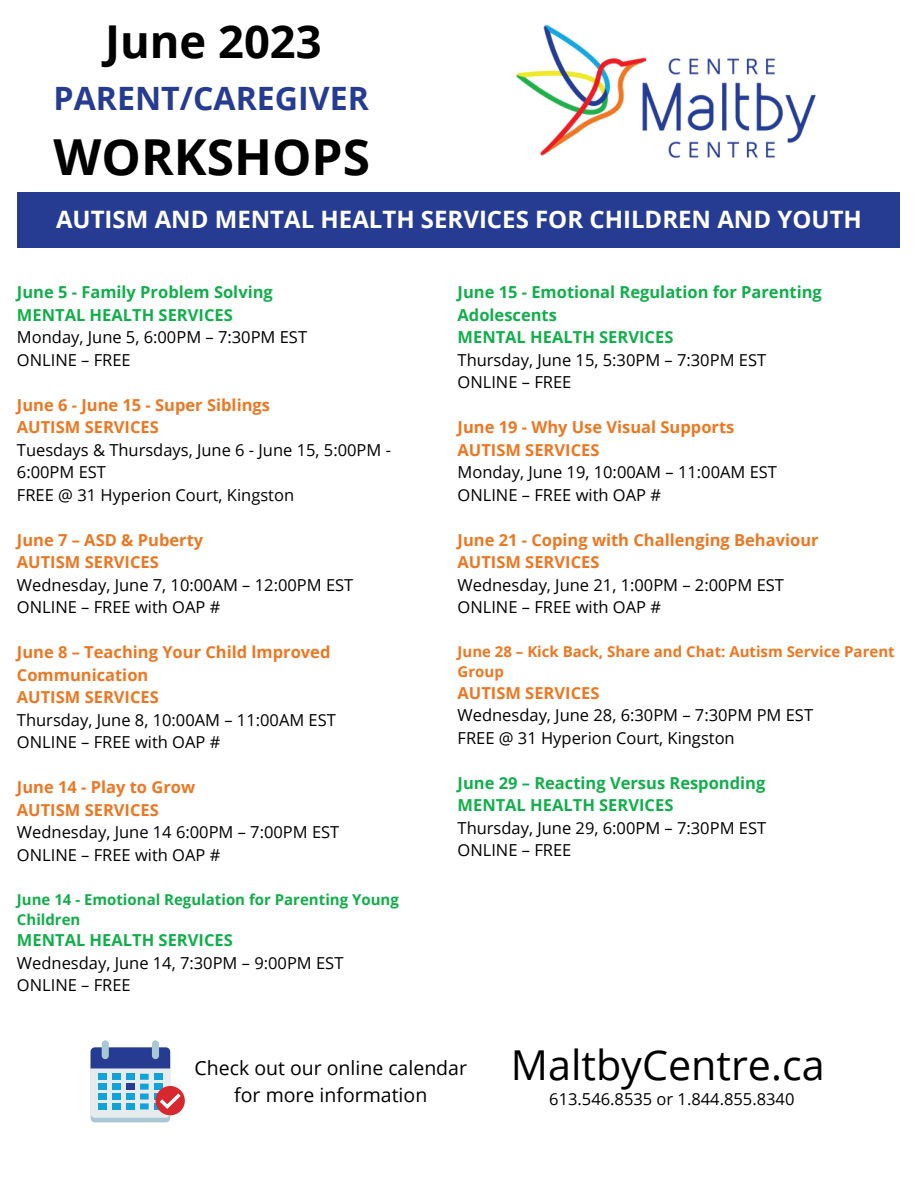
<style>
.page{position:relative;width:918px;height:1188px;background:#fff}
.page>*{position:absolute;margin:0;border:0;box-sizing:border-box;transform-origin:0 0}
.t1{font:700 49.65px "Open Sans";color:#000}
.t2{font:700 45.3px "Open Sans";color:#000}
.t3{font:41.25px "Open Sans";color:#000}
.t4{font:700 32.1px "Open Sans";color:#263c92}
.t5{font:700 24px "Open Sans";color:#fff}
.t6{font:19.5px/27px "Open Sans";color:#000;text-align:center}
.t7{font:16.5px/22.5px "Open Sans";color:#000}
.t8{font:700 16.5px/22.5px "Open Sans";color:#ec7723}
.t9{font:700 16.5px/22.5px "Open Sans";color:#12ae4b}
.t10{font:700 15px/20.2px "Open Sans";color:#ec7723}
.t11{font:700 15px/20.2px "Open Sans";color:#12ae4b}
</style>
<div class="page">
<div style="left:17px;top:192px;width:882px;height:55px;background:#263c92"></div>
<div style="left:91px;top:1052px;width:79px;height:70px;background:#aac7d4;border-radius:4px"></div>
<div style="left:91px;top:1047px;width:79px;height:71px;background:#e6ecee;border-radius:4px"></div>
<div style="left:91px;top:1047px;width:79px;height:21px;background:#263c92"></div>
<div style="left:98px;top:1074px;width:9px;height:6px;background:#10a2d8"></div>
<div style="left:112px;top:1074px;width:9px;height:6px;background:#10a2d8"></div>
<div style="left:126px;top:1074px;width:9px;height:6px;background:#10a2d8"></div>
<div style="left:140px;top:1074px;width:9px;height:6px;background:#10a2d8"></div>
<div style="left:154px;top:1074px;width:9px;height:6px;background:#10a2d8"></div>
<div style="left:98px;top:1084px;width:9px;height:6px;background:#10a2d8"></div>
<div style="left:112px;top:1084px;width:9px;height:6px;background:#10a2d8"></div>
<div style="left:126px;top:1084px;width:9px;height:6px;background:#263c92"></div>
<div style="left:140px;top:1084px;width:9px;height:6px;background:#10a2d8"></div>
<div style="left:154px;top:1084px;width:9px;height:6px;background:#10a2d8"></div>
<div style="left:98px;top:1094px;width:9px;height:6px;background:#10a2d8"></div>
<div style="left:112px;top:1094px;width:9px;height:6px;background:#10a2d8"></div>
<div style="left:126px;top:1094px;width:9px;height:6px;background:#10a2d8"></div>
<div style="left:140px;top:1094px;width:9px;height:6px;background:#10a2d8"></div>
<svg style="left:154px;top:1094px;width:2px;height:6px"></svg>
<div style="left:98px;top:1103px;width:9px;height:6px;background:#10a2d8"></div>
<div style="left:112px;top:1103px;width:9px;height:6px;background:#10a2d8"></div>
<div style="left:126px;top:1103px;width:9px;height:6px;background:#10a2d8"></div>
<div style="left:140px;top:1103px;width:9px;height:6px;background:#10a2d8"></div>
<div style="left:154px;top:1103px;width:9px;height:6px;background:#10a2d8"></div>
<div style="left:102px;top:1040px;width:7px;height:19px;background:#aac7d4;border-radius:4px"></div>
<div style="left:152px;top:1040px;width:7px;height:19px;background:#aac7d4;border-radius:4px"></div>
<div style="left:156px;top:1086px;width:29px;height:29px;background:#d7282f;border-radius:50%"></div>
<svg style="left:156px;top:1090px;width:28px;height:21px"></svg>
<img style="left:516px;top:24px;width:300px;height:134px">
<h2 class="t2" style="left:105px;top:10px;width:218px">June 2023</h2>
<h3 class="t4" style="left:54px;top:76px;width:317px">PARENT/CAREGIVER</h3>
<h1 class="t1" style="left:54px;top:122px;width:318px">WORKSHOPS</h1>
<h3 class="t5" style="left:56px;top:203px;width:807px">AUTISM AND MENTAL HEALTH SERVICES FOR CHILDREN AND YOUTH</h3>
<p class="t9" style="left:17px;top:281px;width:257px">June 5 - Family Problem Solving<br>MENTAL HEALTH SERVICES</p>
<p class="t7" style="left:17px;top:326px;width:292px">Monday, June 5, 6:00PM – 7:30PM EST<br>ONLINE – FREE</p>
<p class="t8" style="left:17px;top:393px;width:255px">June 6 - June 15 - Super Siblings<br>AUTISM SERVICES</p>
<p class="t7" style="left:17px;top:438px;width:376px">Tuesdays &amp; Thursdays, June 6 - June 15, 5:00PM -<br>6:00PM EST<br>FREE @ 31 Hyperion Court, Kingston</p>
<p class="t8" style="left:17px;top:528px;width:188px">June 7 – ASD &amp; Puberty<br>AUTISM SERVICES</p>
<p class="t7" style="left:17px;top:573px;width:338px">Wednesday, June 7, 10:00AM – 12:00PM EST<br>ONLINE – FREE with OAP #</p>
<p class="t8" style="left:17px;top:641px;width:315px">June 8 – Teaching Your Child lmproved<br>Communication<br>AUTISM SERVICES</p>
<p class="t7" style="left:17px;top:708px;width:321px">Thursday, June 8, 10:00AM – 11:00AM EST<br>ONLINE – FREE with OAP #</p>
<p class="t8" style="left:17px;top:776px;width:180px">June 14 - Play to Grow<br>AUTISM SERVICES</p>
<p class="t7" style="left:17px;top:821px;width:324px">Wednesday, June 14 6:00PM – 7:00PM EST<br>ONLINE – FREE with OAP #</p>
<p class="t11" style="left:17px;top:889px;width:384px">June 14 - Emotional Regulation for Parenting Young<br>Children</p>
<p class="t9" style="left:17px;top:929px;width:217px">MENTAL HEALTH SERVICES</p>
<p class="t7" style="left:17px;top:951px;width:328px">Wednesday, June 14, 7:30PM – 9:00PM EST<br>ONLINE – FREE</p>
<p class="t9" style="left:458px;top:281px;width:366px">June 15 - Emotional Regulation for Parenting<br>Adolescents<br>MENTAL HEALTH SERVICES</p>
<p class="t7" style="left:458px;top:348px;width:310px">Thursday, June 15, 5:30PM – 7:30PM EST<br>ONLINE – FREE</p>
<p class="t8" style="left:458px;top:416px;width:278px">June 19 - Why Use Visual Supports<br>AUTISM SERVICES</p>
<p class="t7" style="left:458px;top:461px;width:321px">Monday, June 19, 10:00AM – 11:00AM EST<br>ONLINE – FREE with OAP #</p>
<p class="t8" style="left:458px;top:528px;width:363px">June 21 - Coping with Challenging Behaviour<br>AUTISM SERVICES</p>
<p class="t7" style="left:458px;top:573px;width:328px">Wednesday, June 21, 1:00PM – 2:00PM EST<br>ONLINE – FREE with OAP #</p>
<p class="t10" style="left:458px;top:641px;width:439px">June 28 – Kick Back, Share and Chat: Autism Service Parent<br>Group</p>
<p class="t8" style="left:458px;top:681px;width:143px">AUTISM SERVICES</p>
<p class="t7" style="left:458px;top:704px;width:357px">Wednesday, June 28, 6:30PM – 7:30PM PM EST<br>FREE @ 31 Hyperion Court, Kingston</p>
<p class="t9" style="left:458px;top:771px;width:309px">June 29 – Reacting Versus Responding<br>MENTAL HEALTH SERVICES</p>
<p class="t7" style="left:458px;top:816px;width:310px">Thursday, June 29, 6:00PM – 7:30PM EST<br>ONLINE – FREE</p>
<p class="t6" style="left:195px;top:1054px;width:274px">Check out our online calendar for more information</p>
<h3 class="t3" style="left:511px;top:1036px;width:315px">MaltbyCentre.ca</h3>
<p class="t7" style="left:549px;top:1087px;width:247px">613.546.8535 or 1.844.855.8340</p>
</div>
